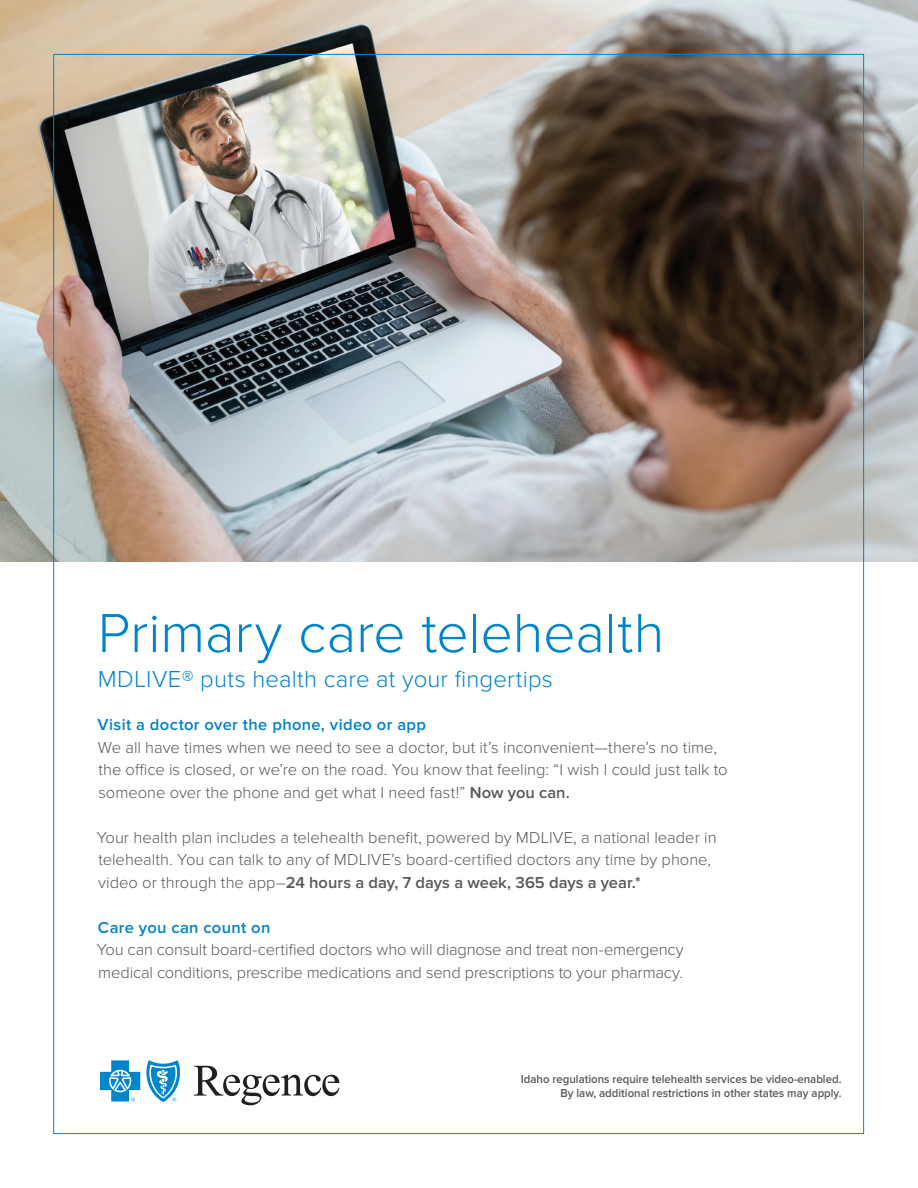
<style>
.page{position:relative;width:918px;height:1188px;background:#fff}
.page>*{position:absolute;margin:0;border:0;box-sizing:border-box;transform-origin:0 0}
.t1{font:300 57px "Proxima Nova";letter-spacing:-.005em;color:#0085cb}
.t2{font:300 24px "Proxima Nova";letter-spacing:.005em;color:#0085cb}
.Body{font:300 16.5px/22.5px "Proxima Nova";color:#57585a}
.Sub-subhead{font:600 16.5px "Proxima Nova";letter-spacing:.02em;color:#0082c8}
.t3{font:600 12px "Proxima Nova";color:#57585a;scale:.95 1}
.s1{font-weight:600}
</style>
<div class="page">
<svg style="left:100px;top:1060px;width:80px;height:42px"></svg>
<svg style="left:194px;top:1066px;width:145px;height:39px"></svg>
<img style="left:0;top:0;width:918px;height:562px">
<h1 class="t1" style="left:98px;top:600px;width:568px">Primary care telehealth</h1>
<h1 class="t2" style="left:98px;top:666px;width:457px">MDLIVE® puts health care at your fingertips</h1>
<p class="Sub-subhead" style="left:98px;top:715px;width:330px">Visit a doctor over the phone, video or app</p>
<p class="Body" style="left:98px;top:736px;width:631px">We all have times when we need to see a doctor, but it’s inconvenient—there’s no time, the office is closed, or we’re on the road. You know that feeling: “I wish I could just talk to someone over the phone and get what I need fast!” <span class="s1">Now you can.</span></p>
<p class="Body" style="left:97px;top:826px;width:621px">Your health plan includes a telehealth benefit, powered by MDLIVE, a national leader in telehealth. You can talk to any of MDLIVE’s board-certified doctors any time by phone, video or through the app–<span class="s1">24 hours a day, 7 days a week, 365 days a year.*</span></p>
<p class="Sub-subhead" style="left:98px;top:918px;width:174px">Care you can count on</p>
<p class="Body" style="left:97px;top:939px;width:589px">You can consult board-certified doctors who will diagnose and treat non-emergency medical conditions, prescribe medications and send prescriptions to your pharmacy.</p>
<p class="t3" style="left:521px;top:1072px;width:339px">Idaho regulations require telehealth services be video-enabled.</p>
<p class="t3" style="left:560px;top:1086px;width:297px">By law, additional restrictions in other states may apply.</p>
</div>
